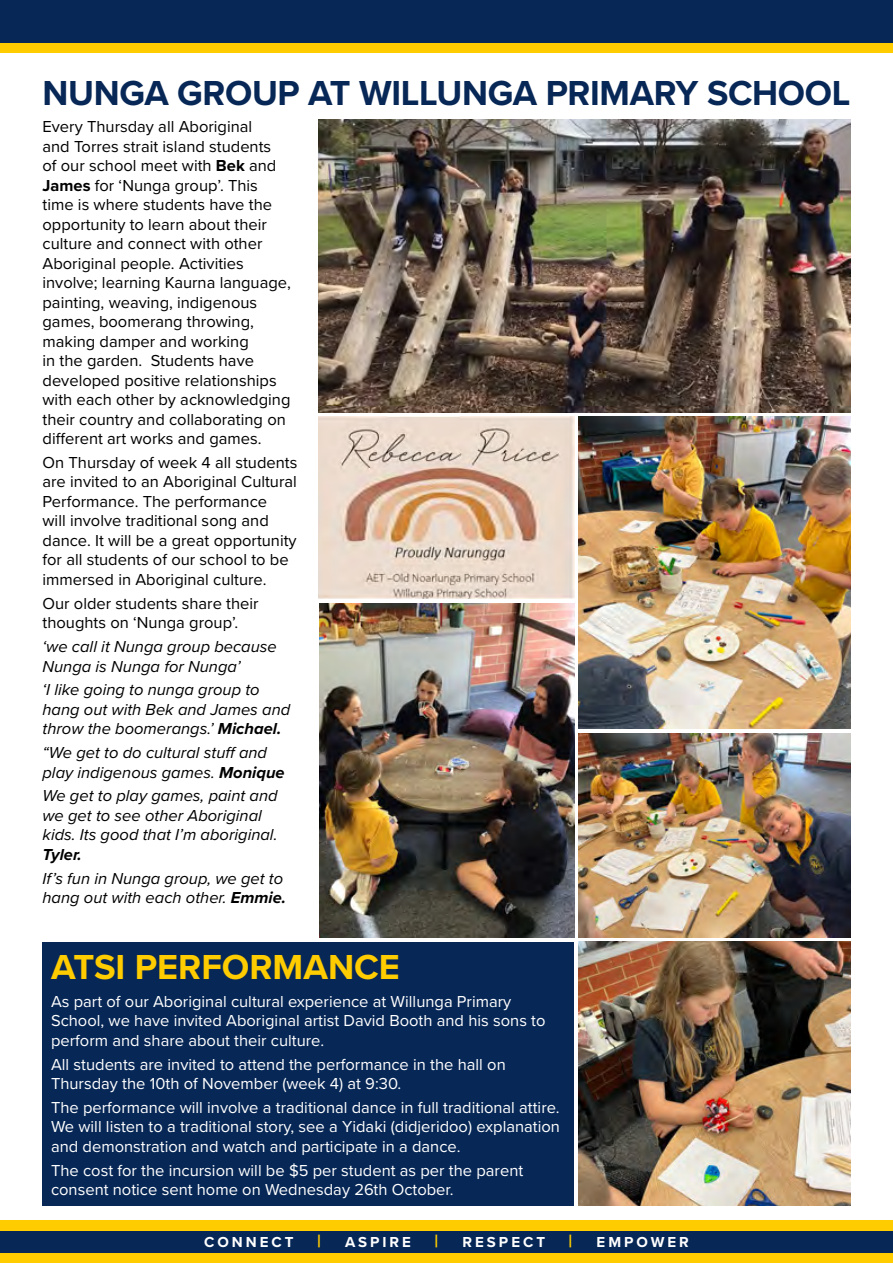
<style>
.page{position:relative;width:893px;height:1263px;background:#fff}
.page>*{position:absolute;margin:0;border:0;box-sizing:border-box;transform-origin:0 0}
.t1{font:700 36px "Proxima Nova";letter-spacing:-.01em;color:#072756}
.t2{font:700 36px "Proxima Nova";color:#fc0}
.t3{font:700 18px "Proxima Nova";color:#fc0}
.t4{font:16.5px/19.5px "Proxima Nova";color:#000}
.t5{font:16.5px/19.5px "Proxima Nova";color:#fff}
.t6{font:italic 16.5px/19.5px "Proxima Nova";color:#000}
.t7{font:italic 700 16.5px "Proxima Nova";color:#000}
.t8{font:700 15px "Proxima Nova";letter-spacing:.2em;color:#fff}
.s1{font-weight:700}
</style>
<div class="page">
<div style="left:0;top:0;width:893px;height:53px;background:#fc0"></div>
<div style="left:0;top:0;width:893px;height:43px;background:#072756"></div>
<div style="left:0;top:1220px;width:893px;height:43px;background:#fc0"></div>
<div style="left:0;top:1231px;width:893px;height:21px;background:#072756"></div>
<div style="left:43px;top:942px;width:531px;height:263px;background:#072756"></div>
<img style="left:319px;top:119px;width:531px;height:293px">
<img style="left:319px;top:604px;width:255px;height:334px">
<img style="left:578px;top:417px;width:272px;height:312px">
<img style="left:578px;top:942px;width:272px;height:263px">
<img style="left:578px;top:734px;width:272px;height:204px">
<img style="left:319px;top:417px;width:255px;height:181px">
<h1 class="t1" style="left:43px;top:66px;width:809px">NUNGA GROUP AT WILLUNGA PRIMARY SCHOOL</h1>
<p class="t4" style="left:43px;top:116px;width:250px">Every Thursday all Aboriginal<br>and Torres strait island students<br>of our school meet with <span class="s1">Bek</span> and<br><span class="s1">James</span> for ‘Nunga group’. This time is where students have the opportunity to learn about their culture and connect with other<br>Aboriginal people. Activities involve; learning Kaurna language, painting, weaving, indigenous games, boomerang throwing, making damper and working<br>in the garden. Students have developed positive relationships with each other by acknowledging their country and collaborating on different art works and games.</p>
<p class="t4" style="left:43px;top:452px;width:256px">On Thursday of week 4 all students are invited to an Aboriginal Cultural Performance. The performance<br>will involve traditional song and dance. It will be a great opportunity for all students of our school to be immersed in Aboriginal culture.</p>
<p class="t4" style="left:43px;top:593px;width:218px">Our older students share their thoughts on ‘Nunga group’.</p>
<p class="t6" style="left:43px;top:636px;width:236px">‘we call it Nunga group because<br>Nunga is Nunga for Nunga’</p>
<p class="t6" style="left:43px;top:679px;width:249px">‘I like going to nunga group to hang out with Bek and James and throw the boomerangs.’ <span class="s1">Michael.</span></p>
<p class="t6" style="left:43px;top:742px;width:244px">“We get to do cultural stuff and play indigenous games. <span class="s1">Monique</span></p>
<p class="t6" style="left:43px;top:785px;width:237px">We get to play games, paint and we get to see other Aboriginal kids. Its good that I’m aboriginal.</p>
<p class="t7" style="left:43px;top:842px;width:41px">Tyler.</p>
<p class="t6" style="left:43px;top:868px;width:245px">If’s fun in Nunga group, we get to hang out with each other. <span class="s1">Emmie.</span></p>
<h1 class="t2" style="left:51px;top:940px;width:350px">ATSI PERFORMANCE</h1>
<p class="t5" style="left:51px;top:991px;width:496px">As part of our Aboriginal cultural experience at Willunga Primary<br>School, we have invited Aboriginal artist David Booth and his sons to perform and share about their culture.</p>
<p class="t5" style="left:51px;top:1054px;width:456px">All students are invited to attend the performance in the hall on<br>Thursday the 10th of November (week 4) at 9:30.</p>
<p class="t5" style="left:51px;top:1097px;width:510px;text-align:justify">The performance will involve a traditional dance in full traditional attire.<br>We will listen to a traditional story, see a Yidaki (didjeridoo) explanation and demonstration and watch and participate in a dance.</p>
<p class="t5" style="left:51px;top:1160px;width:474px">The cost for the incursion will be $5 per student as per the parent consent notice sent home on Wednesday 26th October.</p>
<p class="t8" style="left:204px;top:1231px;width:91px">CONNECT</p>
<p class="t3" style="left:317px;top:1228px;width:5px">|</p>
<p class="t8" style="left:345px;top:1231px;width:68px">ASPIRE</p>
<p class="t3" style="left:435px;top:1228px;width:5px">|</p>
<p class="t8" style="left:463px;top:1231px;width:84px">RESPECT</p>
<p class="t3" style="left:569px;top:1228px;width:5px">|</p>
<p class="t8" style="left:597px;top:1231px;width:94px">EMPOWER</p>
</div>
